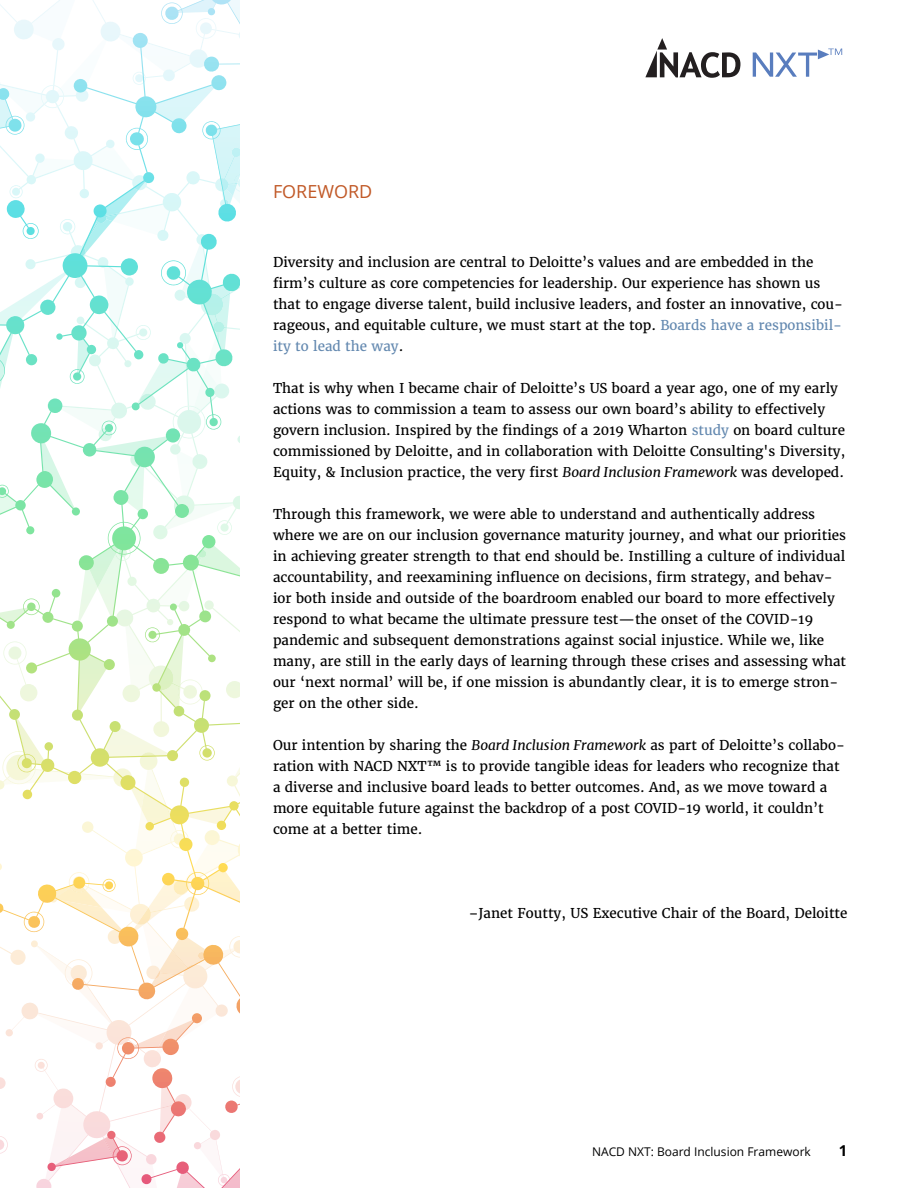
<style>
.page{position:relative;width:918px;height:1188px;background:#fff}
.page>*{position:absolute;margin:0;border:0;box-sizing:border-box;transform-origin:0 0}
.t1{font:18px "Open Sans";color:#c15927}
.t2{font:700 15px "Open Sans";color:#000}
.t3{font:13.5px/21px "Merriweather";color:#000}
.t4{font:12px "Open Sans";color:#000}
.s1{color:#6489b0}
.s2{font-style:italic}
</style>
<div class="page">
<svg style="left:0;top:0;width:240px;height:1188px"></svg>
<svg style="left:645px;top:38px;width:95px;height:40px"></svg>
<svg style="left:753px;top:49px;width:89px;height:28px"></svg>
<h1 class="t1" style="left:273px;top:179px;width:101px">FOREWORD</h1>
<p class="t3" style="left:273px;top:252px;width:572px">Diversity and inclusion are central to Deloitte’s values and are embedded in the firm’s culture as core competencies for leadership. Our experience has shown us that to engage diverse talent, build inclusive leaders, and foster an innovative, cou&shy;rageous, and equitable culture, we must start at the top. <span class="s1">Boards have a responsibil&shy;ity to lead the way</span>.</p>
<p class="t3" style="left:273px;top:378px;width:574px">That is why when I became chair of Deloitte’s US board a year ago, one of my early actions was to commission a team to assess our own board’s ability to effectively govern inclusion. Inspired by the findings of a 2019 Wharton <span class="s1">study</span> on board culture commissioned by Deloitte, and in collaboration with Deloitte Consulting's Diversity, Equity, &amp; Inclusion practice, the very first <span class="s2">Board Inclusion Framework</span> was developed.</p>
<p class="t3" style="left:273px;top:504px;width:575px">Through this framework, we were able to understand and authentically address where we are on our inclusion governance maturity journey, and what our priorities in achieving greater strength to that end should be. Instilling a culture of individual accountability, and reexamining influence on decisions, firm strategy, and behav&shy;ior both inside and outside of the boardroom enabled our board to more effectively respond to what became the ultimate pressure test—the onset of the COVID-19 pandemic and subsequent demonstrations against social injustice. While we, like many, are still in the early days of learning through these crises and assessing what our ‘next normal’ will be, if one mission is abundantly clear, it is to emerge stron&shy;ger on the other side.</p>
<p class="t3" style="left:273px;top:735px;width:573px">Our intention by sharing the <span class="s2">Board Inclusion Framework</span> as part of Deloitte’s collabo&shy;ration with NACD NXT™ is to provide tangible ideas for leaders who recognize that a diverse and inclusive board leads to better outcomes. And, as we move toward a more equitable future against the backdrop of a post COVID-19 world, it couldn’t come at a better time.</p>
<p class="t3" style="left:469px;top:903px;width:380px">–Janet Foutty, US Executive Chair of the Board, Deloitte</p>
<p class="t4" style="left:592px;top:1144px;width:220px">NACD NXT: Board Inclusion Framework</p>
<p class="t2" style="left:839px;top:1140px;width:10px">1</p>
</div>
